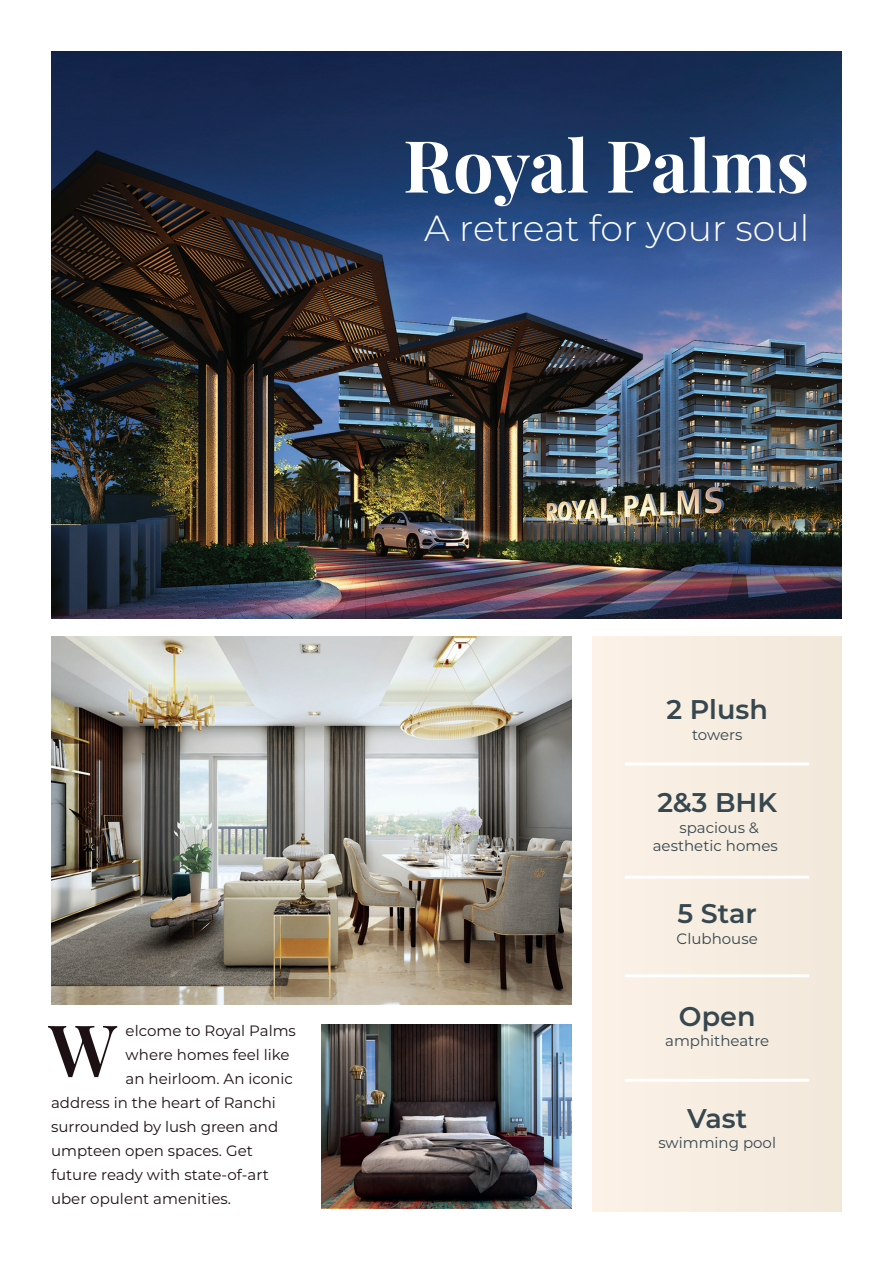
<style>
.page{position:relative;width:893px;height:1263px;background:#fff}
.page>*{position:absolute;margin:0;border:0;box-sizing:border-box;transform-origin:0 0}
.t1{font:72px "Playfair Display";color:#fff}
.t2{font:600 72px "Playfair Display";color:#1d1012}
.t3{font:300 36.3px "Montserrat";color:#fff}
.t4{font:600 27px "Montserrat";color:#36474f}
.t5{font:15px "Montserrat";color:#1d1012}
.t6{font:15px/18px "Montserrat";color:#36474f;text-align:center}
</style>
<div class="page">
<div style="left:592px;top:637px;width:250px;height:575px;background:#f7ede0"></div>
<img style="left:51px;top:51px;width:791px;height:567px">
<img style="left:322px;top:1025px;width:249px;height:183px">
<img style="left:51px;top:637px;width:520px;height:367px">
<hr style="left:625px;top:1079px;width:184px;height:3px;background:#fff">
<hr style="left:625px;top:974px;width:184px;height:3px;background:#fff">
<hr style="left:625px;top:876px;width:184px;height:3px;background:#fff">
<hr style="left:625px;top:762px;width:184px;height:3px;background:#fff">
<h1 class="t1" style="left:403px;top:109px;width:408px">Royal Palms</h1>
<h2 class="t3" style="left:424px;top:204px;width:386px">A retreat for your soul</h2>
<p class="t5" style="left:126px;top:1020px;width:172px">elcome to Royal Palms</p>
<p class="t5" style="left:126px;top:1044px;width:165px">where homes feel like</p>
<p class="t5" style="left:126px;top:1068px;width:169px">an heirloom. An iconic</p>
<p class="t5" style="left:51px;top:1092px;width:226px">address in the heart of Ranchi</p>
<p class="t5" style="left:51px;top:1116px;width:229px">surrounded by lush green and</p>
<p class="t5" style="left:51px;top:1140px;width:203px">umpteen open spaces. Get</p>
<p class="t5" style="left:51px;top:1164px;width:219px">future ready with state-of-art</p>
<p class="t5" style="left:51px;top:1188px;width:181px">uber opulent amenities.</p>
<h1 class="t2" style="left:49px;top:993px;width:70px">W</h1>
<h3 class="t4" style="left:666px;top:691px;width:103px">2 Plush</h3>
<p class="t6" style="left:692px;top:725px;width:52px">towers</p>
<h3 class="t4" style="left:657px;top:784px;width:121px">2&amp;3 BHK</h3>
<p class="t6" style="left:653px;top:818px;width:127px">spacious &amp; aesthetic homes</p>
<h3 class="t4" style="left:677px;top:895px;width:81px">5 Star</h3>
<p class="t6" style="left:677px;top:929px;width:83px">Clubhouse</p>
<h3 class="t4" style="left:679px;top:997px;width:78px">Open</h3>
<p class="t6" style="left:665px;top:1031px;width:106px">amphitheatre</p>
<h3 class="t4" style="left:687px;top:1099px;width:61px">Vast</h3>
<p class="t6" style="left:658px;top:1133px;width:119px">swimming pool</p>
</div>
